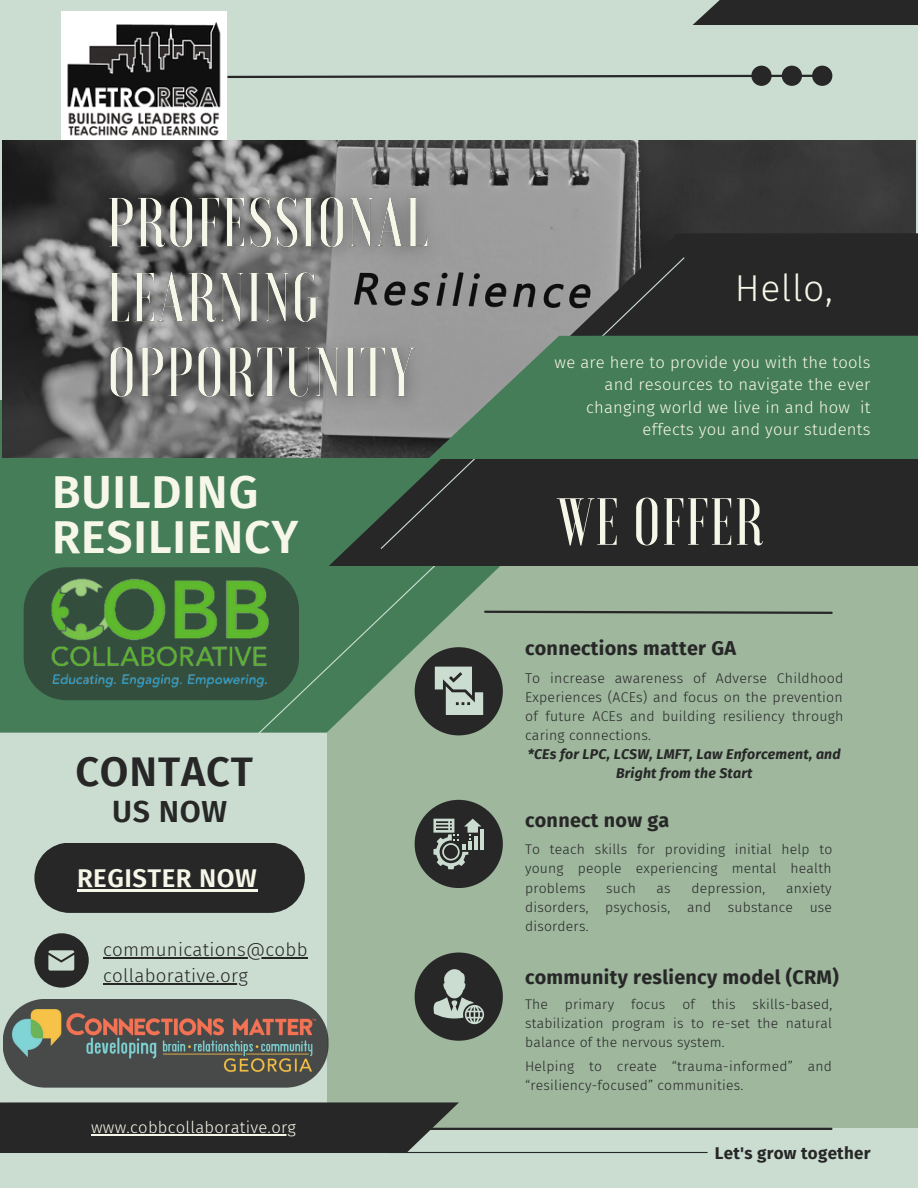
<style>
.page{position:relative;width:918px;height:1188px;background:#cbddd1}
.page>*{position:absolute;margin:0;border:0;box-sizing:border-box;transform-origin:0 0}
.t1{font:500 66.45px "Voga";letter-spacing:.02em;color:#f6f6e9}
.t2{font:600 46.2px/45.3px "Fira Sans";letter-spacing:.02em;color:#f6f6e9}
.t3{font:600 41.55px "Fira Sans";letter-spacing:.02em;color:#272727}
.t4{font:300 37.35px "Fira Sans";letter-spacing:.015em;color:#f6f6e9}
.t5{font:600 30.45px "Fira Sans";color:#272727}
.t6{font:600 25.8px "Fira Sans";letter-spacing:.02em;color:#f6f6e9}
.t7{font:700 19.8px "Fira Sans";letter-spacing:.015em;color:#272727}
.t8{font:300 18.75px/25.8px "Fira Sans";letter-spacing:.015em;color:#272727}
.t9{font:700 16.95px "Fira Sans";letter-spacing:.015em;color:#272727}
.t10{font:300 16.65px/22.5px "Fira Sans";letter-spacing:.015em;color:#f6f6e9;text-align:right}
.t11{font:300 14.1px/19.2px "Fira Sans";letter-spacing:.015em;color:#272727;text-align:justify}
.t12{font:italic 700 14.1px/19.2px "Fira Sans";letter-spacing:.015em;color:#272727;text-align:center}
.t13{font:300 13.95px/19.2px "Fira Sans";letter-spacing:.015em;color:#272727;text-align:justify}
</style>
<div class="page">
<div style="left:327px;top:546px;width:591px;height:582px;background:#9eb79d"></div>
<div style="left:0;top:400px;width:673px;height:332px;background:#457d58"></div>
<div style="left:415px;top:800px;width:88px;height:88px;background:#272727;border-radius:50%"></div>
<div style="left:34px;top:933px;width:55px;height:55px;background:#272727;border-radius:50%"></div>
<hr style="left:481px;top:829px;width:3px;height:21px;background:#cbddd1">
<svg style="left:433px;top:819px;width:48px;height:50px"></svg>
<div style="left:415px;top:953px;width:88px;height:88px;background:#272727;border-radius:50%"></div>
<svg style="left:433px;top:969px;width:51px;height:55px"></svg>
<img style="left:62px;top:12px;width:165px;height:129px">
<img style="left:3px;top:141px;width:912px;height:317px">
<svg style="left:329px;top:233px;width:589px;height:333px;background:#313533"></svg>
<svg style="left:0;top:1102px;width:459px;height:51px;background:#323332"></svg>
<div style="left:692px;top:0;width:226px;height:25px;background:#272727"></div>
<svg style="left:380px;top:256px;width:306px;height:286px;background:#444745"></svg>
<div style="left:428px;top:336px;width:490px;height:123px;background:#457d58"></div>
<svg style="left:48px;top:950px;width:26px;height:21px"></svg>
<hr style="left:91px;top:1134px;width:205px;height:1px;background:#f6f6e9">
<hr style="left:330px;top:1128px;width:501px;height:2px;background:#272727">
<hr style="left:388px;top:1152px;width:319px;height:1px;background:#272727">
<svg style="left:226px;top:66px;width:606px;height:20px"></svg>
<div style="left:34px;top:843px;width:270px;height:69px;background:#272727"></div>
<hr style="left:77px;top:889px;width:180px;height:2px;background:#f6f6e9">
<svg style="left:24px;top:542px;width:810px;height:194px"></svg>
<img style="left:39px;top:566px;width:245px;height:134px">
<svg style="left:3px;top:999px;width:326px;height:89px"></svg>
<img style="left:13px;top:1009px;width:302px;height:70px">
<hr style="left:103px;top:957px;width:205px;height:2px;background:#272727">
<hr style="left:103px;top:983px;width:145px;height:1px;background:#272727">
<img style="left:83px;top:166px;width:373px;height:269px">
<p class="t2" style="left:52px;top:469px;width:248px">BUILDING<br>RESILIENCY</p>
<p class="t3" style="left:75px;top:747px;width:179px">CONTACT</p>
<p class="t5" style="left:112px;top:794px;width:116px">US NOW</p>
<p class="t6" style="left:77px;top:863px;width:181px">REGISTER NOW</p>
<p class="t8" style="left:103px;top:937px;width:206px">communications@cobb collaborative.org</p>
<p class="t10" style="left:91px;top:1116px;width:206px">www.cobbcollaborative.org</p>
<p class="t4" style="left:735px;top:266px;width:99px">Hello,</p>
<p class="t10" style="left:555px;top:351px;width:317px">we are here to provide you with the tools and resources to navigate the ever changing world we live in and how it effects you and your students</p>
<p class="t1" style="left:557px;top:489px;width:208px">WE OFFER</p>
<p class="t7" style="left:525px;top:637px;width:212px">connections matter GA</p>
<p class="t11" style="left:525px;top:668px;width:320px">To increase awareness of Adverse Childhood Experiences (ACEs) and focus on the prevention of future ACEs and building resiliency through caring connections.</p>
<p class="t12" style="left:528px;top:745px;width:315px">*CEs for LPC, LCSW, LMFT, Law Enforcement, and<br>Bright from the Start</p>
<p class="t7" style="left:525px;top:808px;width:146px">connect now ga</p>
<p class="t13" style="left:525px;top:840px;width:309px">To teach skills for providing initial help to young people experiencing mental health problems</p>
<p class="t13" style="left:525px;top:878px;width:308px;text-indent:261px">anxiety disorders, psychosis, and substance use disorders.</p>
<p class="t7" style="left:525px;top:965px;width:315px">community resliency model (CRM)</p>
<p class="t13" style="left:525px;top:995px;width:309px">The primary focus of this skills-based, stabilization program is to re-set the natural balance of the nervous system.</p>
<p class="t13" style="left:525px;top:1057px;width:308px">Helping to create “trauma-informed” and “resiliency-focused” communities.</p>
<p class="t13" style="left:606px;top:878px;width:31px">such</p>
<p class="t13" style="left:657px;top:878px;width:16px">as</p>
<p class="t13" style="left:691px;top:878px;width:76px">depression,</p>
<p class="t9" style="left:715px;top:1143px;width:157px">Let's grow together</p>
</div>
